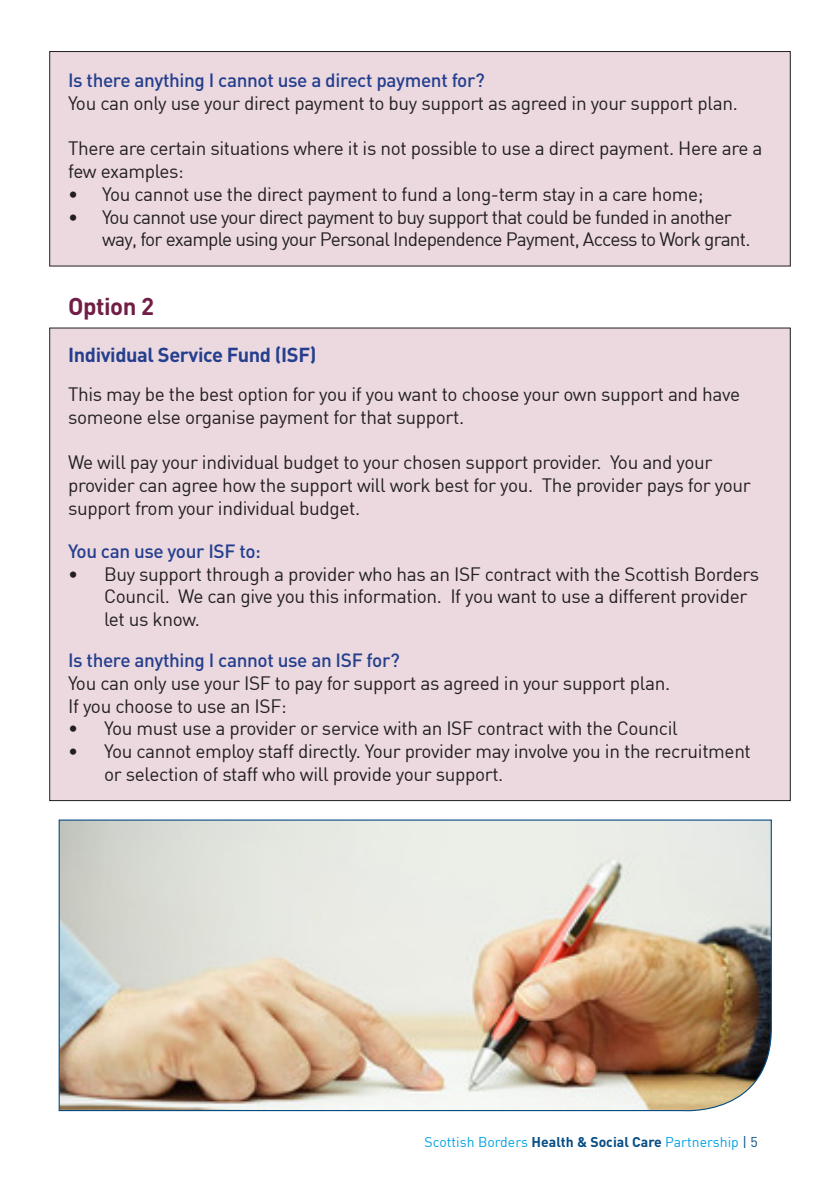
<style>
.page{position:relative;width:840px;height:1191px;background:#fff}
.page>*{position:absolute;margin:0;border:0;box-sizing:border-box;transform-origin:0 0}
.t1{font:700 24px "DIN";letter-spacing:-.02em;color:#701e45}
.t2{font:700 20px "DIN";letter-spacing:-.02em;color:#253f8e}
.t3{font:19px/22.8px "DIN";letter-spacing:-.02em;color:#231f20}
.t4{font:19px/22.8px "DIN";letter-spacing:-.04em;color:#231f20}
.t5{font:500 19px "DIN";letter-spacing:-.02em;color:#253f8e}
.t6{font:14px "DIN";color:#00a2e4}
.s1{font-weight:700;color:#054c84}
.s2{color:#054c84}
</style>
<div class="page">
<div style="left:50px;top:328px;width:739px;height:472px;background:#ebd9df"></div>
<div style="left:50px;top:52px;width:739px;height:214px;background:#ebd9df"></div>
<div style="left:49px;top:51px;width:741px;height:215px;border:1px solid #231f20"></div>
<img style="left:58px;top:819px;width:714px;height:293px">
<p class="t5" style="left:68px;top:68px;width:418px">Is there anything I cannot use a direct payment for?</p>
<p class="t3" style="left:68px;top:91px;width:671px">You can only use your direct payment to buy support as agreed in your support plan.</p>
<p class="t3" style="left:68px;top:137px;width:695px">There are certain situations where it is not possible to use a direct payment. Here are a few examples:</p>
<p class="t3" style="left:68px;top:182px;width:636px">• You cannot use the direct payment to fund a long-term stay in a care home;</p>
<p class="t4" style="left:102px;top:205px;width:649px;text-indent:-34px">• You cannot use your direct payment to buy support that could be funded in another way, for example using your Personal Independence Payment, Access to Work grant.</p>
<p class="t1" style="left:68px;top:291px;width:87px">Option 2</p>
<p class="t2" style="left:68px;top:342px;width:250px">Individual Service Fund (ISF)</p>
<p class="t3" style="left:68px;top:382px;width:673px">This may be the best option for you if you want to choose your own support and have someone else organise payment for that support.</p>
<p class="t3" style="left:68px;top:451px;width:683px">We will pay your individual budget to your chosen support provider. You and your provider can agree how the support will work best for you. The provider pays for your support from your individual budget.</p>
<p class="t5" style="left:68px;top:539px;width:194px">You can use your ISF to:</p>
<p class="t3" style="left:104px;top:562px;width:656px;text-indent:-36px">• Buy support through a provider who has an ISF contract with the Scottish Borders<br>Council. We can give you this information. If you want to use a different provider let us know.</p>
<p class="t5" style="left:68px;top:648px;width:333px">Is there anything I cannot use an ISF for?</p>
<p class="t3" style="left:68px;top:671px;width:603px">You can only use your ISF to pay for support as agreed in your support plan.</p>
<p class="t3" style="left:68px;top:694px;width:220px">If you choose to use an ISF:</p>
<p class="t3" style="left:68px;top:717px;width:611px">• You must use a provider or service with an ISF contract with the Council</p>
<p class="t3" style="left:104px;top:739px;width:648px;text-indent:-36px">• You cannot employ staff directly. Your provider may involve you in the recruitment or selection of staff who will provide your support.</p>
<p class="t6" style="left:424px;top:1133px;width:334px">Scottish Borders <span class="s1">Health &amp; Social Care</span> Partnership <span class="s2">| 5</span></p>
</div>
